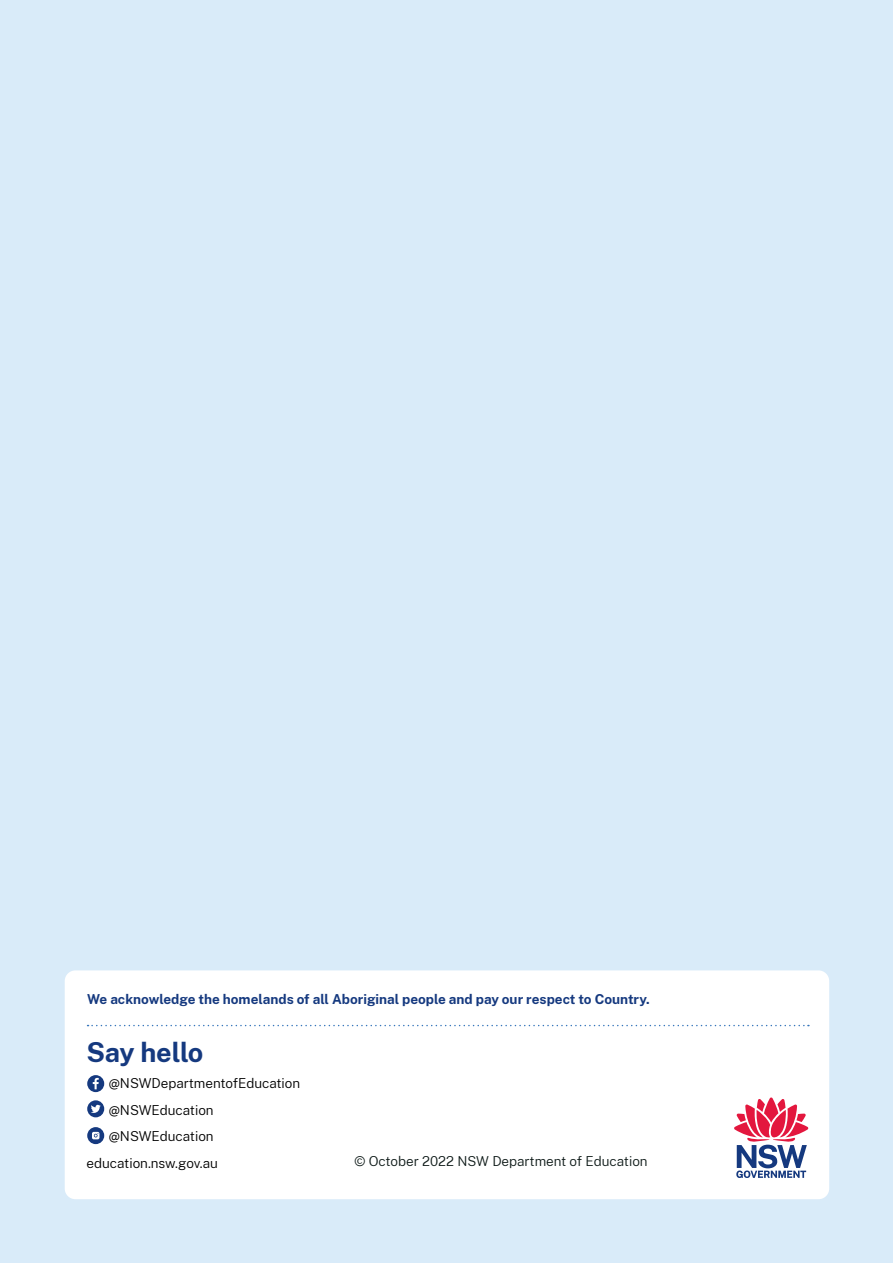
<style>
.page{position:relative;width:893px;height:1263px;background:#d9ebf9}
.page>*{position:absolute;margin:0;border:0;box-sizing:border-box;transform-origin:0 0}
.Heading_2__H2{font:700 27px "Public Sans";letter-spacing:-.015em;color:#15397f}
.t1{font:700 13.5px "Public Sans";color:#15397f}
.t2{font:300 13.5px "Public Sans";color:#000}
.Body{font:300 13.5px "Public Sans";color:#0e1a18}
</style>
<div class="page">
<div style="left:65px;top:970px;width:764px;height:229px;background:#fff;border-radius:11px"></div>
<svg style="left:87px;top:1127px;width:17px;height:17px"></svg>
<svg style="left:92px;top:1132px;width:7px;height:7px"></svg>
<div style="left:87px;top:1100px;width:17px;height:17px;background:#15397f;border-radius:50%"></div>
<svg style="left:91px;top:1105px;width:10px;height:8px"></svg>
<div style="left:87px;top:1075px;width:17px;height:17px;background:#15397f;border-radius:50%"></div>
<svg style="left:93px;top:1078px;width:6px;height:11px"></svg>
<svg style="left:734px;top:1097px;width:74px;height:81px"></svg>
<svg style="left:88px;top:1025px;width:721px;height:1px"></svg>
<p class="t1" style="left:87px;top:989px;width:564px">We acknowledge the homelands of all Aboriginal people and pay our respect to Country.</p>
<h2 class="Heading_2__H2" style="left:87px;top:1032px;width:118px">Say hello</h2>
<p class="t2" style="left:109px;top:1074px;width:193px">@NSWDepartmentofEducation</p>
<p class="t2" style="left:109px;top:1100px;width:106px">@NSWEducation</p>
<p class="t2" style="left:109px;top:1127px;width:106px">@NSWEducation</p>
<p class="t2" style="left:87px;top:1153px;width:133px">education.nsw.gov.au</p>
<p class="Body" style="left:354px;top:1151px;width:295px">© October 2022 NSW Department of Education</p>
</div>
